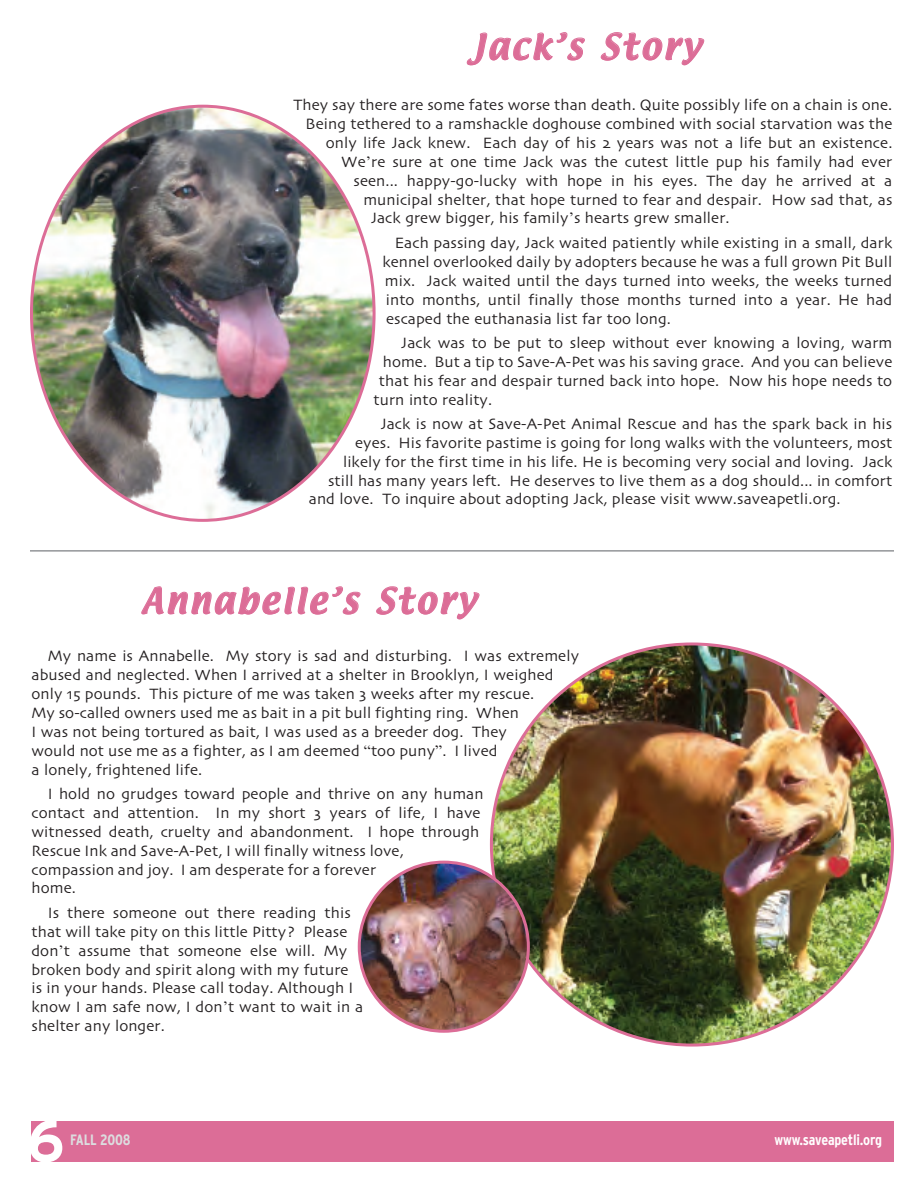
<style>
.page{position:relative;width:918px;height:1188px;background:#fff}
.page>*{position:absolute;margin:0;border:0;box-sizing:border-box;transform-origin:0 0}
.t1{font:700 60px "Interstate";color:#fff;scale:.95 1}
.t2{font:31.5px "Textile";letter-spacing:.085em;color:#dc6d97}
.t3{font:15.75px/18.9px "Skia";letter-spacing:.005em;color:#231f20}
.t4{font:700 condensed 15px "Interstate";letter-spacing:-.01em;color:#fff}
.t5{font:700 condensed 15px "Interstate";letter-spacing:-.01em;color:#dcdddf}
.s1{font-family:"Times New Roman MS"}
</style>
<div class="page">
<div style="left:32px;top:1121px;width:862px;height:41px;background:#dc6d97"></div>
<img style="left:30px;top:105px;width:346px;height:417px">
<img style="left:490px;top:642px;width:404px;height:405px">
<img style="left:358px;top:861px;width:172px;height:172px">
<hr style="left:30px;top:550px;width:864px;height:2px;background:#939598">
<h2 class="t2" style="left:471px;top:30px;width:231px">Jack’s Story</h2>
<p class="t3" style="left:293px;top:95px;width:600px">They say there are some fates worse than death. Quite possibly life on a chain is one.</p>
<p class="t3" style="left:306px;top:114px;width:588px">Being tethered to a ramshackle doghouse combined with social starvation was the</p>
<p class="t3" style="left:326px;top:133px;width:568px">only life Jack knew. Each day of his 2 years was not a life but an existence.</p>
<p class="t3" style="left:341px;top:152px;width:553px">We<span class="s1">’</span>re sure at one time Jack was the cutest little pup his family had ever</p>
<p class="t3" style="left:354px;top:171px;width:540px">seen... happy-go-lucky with hope in his eyes. The day he arrived at a</p>
<p class="t3" style="left:363px;top:190px;width:531px">municipal shelter, that hope turned to fear and despair. How sad that, as</p>
<p class="t3" style="left:371px;top:209px;width:360px">Jack grew bigger, his family<span class="s1">’</span>s hearts grew smaller.</p>
<p class="t3" style="left:382px;top:233px;width:511px;text-align:justify;text-indent:12px">Each passing day, Jack waited patiently while existing in a small, dark kennel overlooked daily by adopters because he was a full grown Pit Bull mix. Jack waited until the days turned into weeks, the weeks turned into months, until finally those months turned into a year. He had escaped the euthanasia list far too long.</p>
<p class="t3" style="left:401px;top:333px;width:493px">Jack was to be put to sleep without ever knowing a loving, warm</p>
<p class="t3" style="left:383px;top:352px;width:511px">home. But a tip to Save-A-Pet was his saving grace. And you can believe</p>
<p class="t3" style="left:379px;top:371px;width:515px">that his fear and despair turned back into hope. Now his hope needs to</p>
<p class="t3" style="left:374px;top:390px;width:120px">turn into reality.</p>
<p class="t3" style="left:381px;top:414px;width:513px">Jack is now at Save-A-Pet Animal Rescue and has the spark back in his</p>
<p class="t3" style="left:355px;top:433px;width:539px">eyes. His favorite pastime is going for long walks with the volunteers, most</p>
<p class="t3" style="left:343px;top:452px;width:551px">likely for the first time in his life. He is becoming very social and loving. Jack</p>
<p class="t3" style="left:328px;top:471px;width:566px">still has many years left. He deserves to live them as a dog should... in comfort</p>
<p class="t3" style="left:309px;top:490px;width:533px">and love. To inquire about adopting Jack, please visit www.saveapetli.org.</p>
<h2 class="t2" style="left:142px;top:584px;width:336px">Annabelle’s Story</h2>
<p class="t3" style="left:31px;top:646px;width:549px;text-indent:16px">My name is Annabelle. My story is sad and disturbing. I was extremely abused and neglected. When I arrived at a shelter in Brooklyn, I weighed only 15 pounds. This picture of me was taken 3 weeks after my rescue.<br>My so-called owners used me as bait in a pit bull fighting ring. When<br>I was not being tortured as bait, I was used as a breeder dog. They<br>would not use me as a fighter, as I am deemed <span class="s1">“</span>too puny<span class="s1">”</span>. I lived<br>a lonely, frightened life.</p>
<p class="t3" style="left:32px;top:784px;width:454px;text-indent:16px">I hold no grudges toward people and thrive on any human contact and attention. In my short 3 years of life, I have witnessed death, cruelty and abandonment. I hope through Rescue Ink and Save-A-Pet, I will finally witness love, compassion and joy. I am desperate for a forever<br>home.</p>
<p class="t3" style="left:32px;top:903px;width:333px;text-indent:16px">Is there someone out there reading this that will take pity on this little Pitty? Please don<span class="s1">’</span>t assume that someone else will. My broken body and spirit along with my future<br>is in your hands. Please call today. Although I know I am safe now, I don<span class="s1">’</span>t want to wait in a shelter any longer.</p>
<h1 class="t1" style="left:27px;top:1106px;width:41px">6</h1>
<p class="t5" style="left:70px;top:1131px;width:62px">FALL 2008</p>
<p class="t4" style="left:775px;top:1131px;width:109px">www.saveapetli.org</p>
</div>
